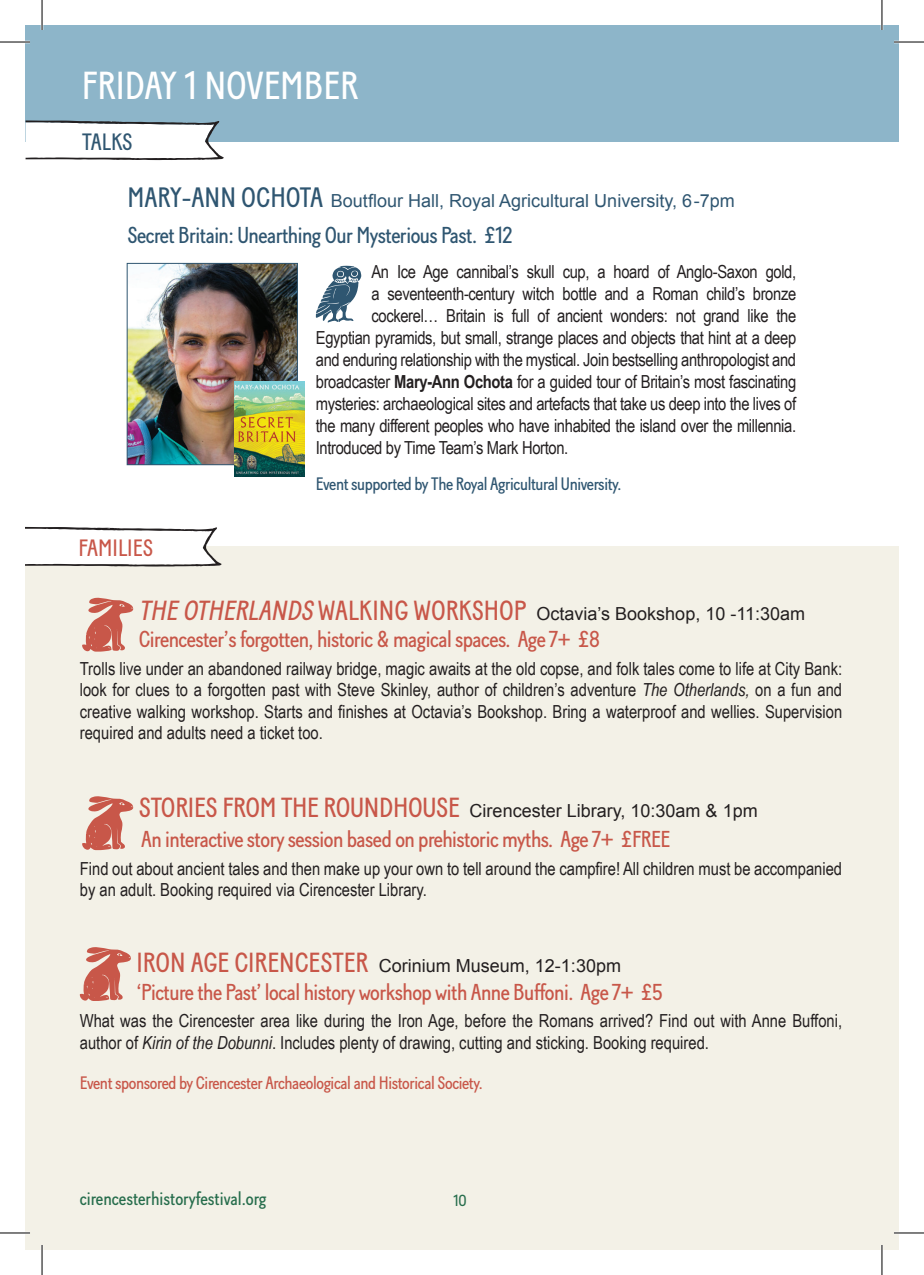
<style>
.page{position:relative;width:924px;height:1275px;background:#fff}
.page>*{position:absolute;margin:0;border:0;box-sizing:border-box;transform-origin:0 0}
.t1{font:condensed 39px "Baton Nouveau";color:#fff}
.t2{font:condensed 23.6px "Baton Nouveau";color:#c85749}
.t3{font:condensed 23.6px "Baton Nouveau";letter-spacing:-.01em;color:#2f5671}
.header_2{font:condensed 23px "Baton Nouveau";letter-spacing:-.02em;color:#c85749}
.t4{font:condensed 23px "Baton Nouveau";letter-spacing:-.02em;color:#2f5671}
.t5{font:condensed 18.8px "Baton Nouveau";color:#266d4c}
.t6{font:18px/21.6px "Arial Narrow";letter-spacing:-.02em;color:#231f20;text-align:justify}
.t7{font:18px/21.6px "Arial Narrow";color:#231f20}
.header_2-2{font:18px "Arial";color:#231f20}
.t8{font:condensed 18px "Baton Nouveau";letter-spacing:-.02em;color:#c85749}
.header_2-3{font:18px "Arial";color:#2f5671}
.t9{font:condensed 18px "Baton Nouveau";letter-spacing:-.02em;color:#2f5671}
.t10{font:condensed 16px "Baton Nouveau";color:#266d4c}
.s1{font-family:"Baton Nouveau";font-stretch:condensed;font-size:28px}
.s2{font-weight:700}
.s3{font-family:"Baton Nouveau";font-style:italic;font-stretch:condensed;font-size:27.6px;color:#c85749}
.s4{font-family:"Baton Nouveau";font-stretch:condensed;font-size:27.6px;color:#c85749}
.s5{font-style:italic}
</style>
<div class="page">
<div style="left:25px;top:547px;width:873px;height:703px;background:#f0eee2"></div>
<div style="left:25px;top:25px;width:873px;height:116px;background:#8db5c9"></div>
<svg style="left:26px;top:120px;width:198px;height:40px"></svg>
<svg style="left:25px;top:527px;width:196px;height:39px"></svg>
<img style="left:129px;top:265px;width:166px;height:198px">
<div style="left:127px;top:263px;width:170px;height:202px;border:1px solid #2f5671"></div>
<img style="left:234px;top:382px;width:70px;height:94px">
<svg style="left:315px;top:266px;width:46px;height:56px"></svg>
<svg style="left:82px;top:597px;width:51px;height:55px"></svg>
<svg style="left:80px;top:947px;width:51px;height:54px"></svg>
<svg style="left:82px;top:796px;width:51px;height:55px"></svg>
<hr style="left:0;top:41px;width:30px;height:2px;background:#fff">
<hr style="left:893px;top:41px;width:30px;height:2px;background:#fff">
<hr style="left:0;top:1231px;width:30px;height:3px;background:#fff">
<hr style="left:893px;top:1231px;width:30px;height:3px;background:#fff">
<hr style="left:41px;top:0;width:2px;height:30px;background:#fff">
<hr style="left:41px;top:1245px;width:2px;height:30px;background:#fff">
<hr style="left:880px;top:0;width:2px;height:30px;background:#fff">
<hr style="left:880px;top:1245px;width:2px;height:30px;background:#fff">
<hr style="left:0;top:42px;width:30px;height:1px;background:#000">
<hr style="left:893px;top:42px;width:30px;height:1px;background:#000">
<hr style="left:0;top:1232px;width:30px;height:1px;background:#000">
<hr style="left:893px;top:1232px;width:30px;height:1px;background:#000">
<hr style="left:42px;top:0;width:1px;height:30px;background:#000">
<hr style="left:42px;top:1245px;width:1px;height:30px;background:#000">
<hr style="left:881px;top:0;width:1px;height:30px;background:#000">
<hr style="left:881px;top:1245px;width:1px;height:30px;background:#000">
<p class="t1" style="left:82px;top:58px;width:278px">FRIDAY 1 NOVEMBER</p>
<p class="t3" style="left:82px;top:125px;width:52px">TALKS</p>
<p class="header_2-3" style="left:127px;top:189px;width:608px"><span class="s1">MARY-ANN OCHOTA</span> Boutflour Hall, Royal Agricultural University, 6 -7pm</p>
<p class="t4" style="left:127px;top:219px;width:386px">Secret Britain: Unearthing Our Mysterious Past. £12</p>
<p class="t2" style="left:78px;top:531px;width:76px">FAMILIES</p>
<p class="t6" style="left:371px;top:260px;width:426px">An Ice Age cannibal’s skull cup, a hoard of Anglo-Saxon gold,</p>
<p class="t6" style="left:371px;top:282px;width:426px">a seventeenth-century witch bottle and a Roman child’s bronze</p>
<p class="t6" style="left:371px;top:304px;width:426px">cockerel… Britain is full of ancient wonders: not grand like the</p>
<p class="t6" style="left:316px;top:326px;width:481px">Egyptian pyramids, but small, strange places and objects that hint at a deep</p>
<p class="t6" style="left:316px;top:348px;width:481px">and enduring relationship with the mystical. Join bestselling anthropologist and</p>
<p class="t6" style="left:316px;top:370px;width:481px">broadcaster <span class="s2">Mary-Ann Ochota</span> for a guided tour of Britain’s most fascinating</p>
<p class="t6" style="left:316px;top:392px;width:481px">mysteries: archaeological sites and artefacts that take us deep into the lives of</p>
<p class="t6" style="left:316px;top:414px;width:481px">the many different peoples who have inhabited the island over the millennia.</p>
<p class="t6" style="left:316px;top:436px;width:254px">Introduced by Time Team’s Mark Horton.</p>
<p class="t9" style="left:316px;top:471px;width:307px">Event supported by The Royal Agricultural University.</p>
<p class="header_2-2" style="left:139px;top:601px;width:667px"><span class="s3">THEOTHERLANDS</span> <span class="s4">WALKING WORKSHOP</span> Octavia’s Bookshop, 10 -11:30am</p>
<p class="header_2" style="left:139px;top:623px;width:462px">Cirencester’s forgotten, historic &amp; magical spaces. Age 7+ £8</p>
<p class="t6" style="left:80px;top:657px;width:763px">Trolls live under an abandoned railway bridge, magic awaits at the old copse, and folk tales come to life at City Bank: look for clues to a forgotten past with Steve Skinley, author of children’s adventure <span class="s5">The Otherlands,</span> on a fun and creative walking workshop. Starts and finishes at Octavia’s Bookshop. Bring a waterproof and wellies. Supervision required and adults need a ticket too.</p>
<p class="header_2-2" style="left:139px;top:799px;width:620px"><span class="s4">STORIES FROM THE ROUNDHOUSE</span> Cirencester Library, 10:30am &amp; 1pm</p>
<p class="header_2" style="left:141px;top:822px;width:530px">An interactive story session based on prehistoric myths. Age 7+ £FREE</p>
<p class="t7" style="left:80px;top:857px;width:763px">Find out about ancient tales and then make up your own to tell around the campfire! All children must be accompanied by an adult. Booking required via Cirencester Library.</p>
<p class="header_2-2" style="left:136px;top:954px;width:486px"><span class="s4">IRON AGE CIRENCESTER</span> Corinium Museum, 12-1:30pm</p>
<p class="header_2" style="left:136px;top:975px;width:527px">‘Picture the Past’ local history workshop with Anne Buffoni. Age 7+ £5</p>
<p class="t7" style="left:80px;top:1009px;width:763px">What was the Cirencester area like during the Iron Age, before the Romans arrived? Find out with Anne Buffoni, author of <span class="s5">Kirin of the Dobunni</span>. Includes plenty of drawing, cutting and sticking. Booking required.</p>
<p class="t8" style="left:80px;top:1070px;width:404px">Event sponsored by Cirencester Archaeological and Historical Society.</p>
<p class="t5" style="left:80px;top:1185px;width:188px">cirencesterhistoryfestival.org</p>
<p class="t10" style="left:453px;top:1188px;width:15px">10</p>
</div>
